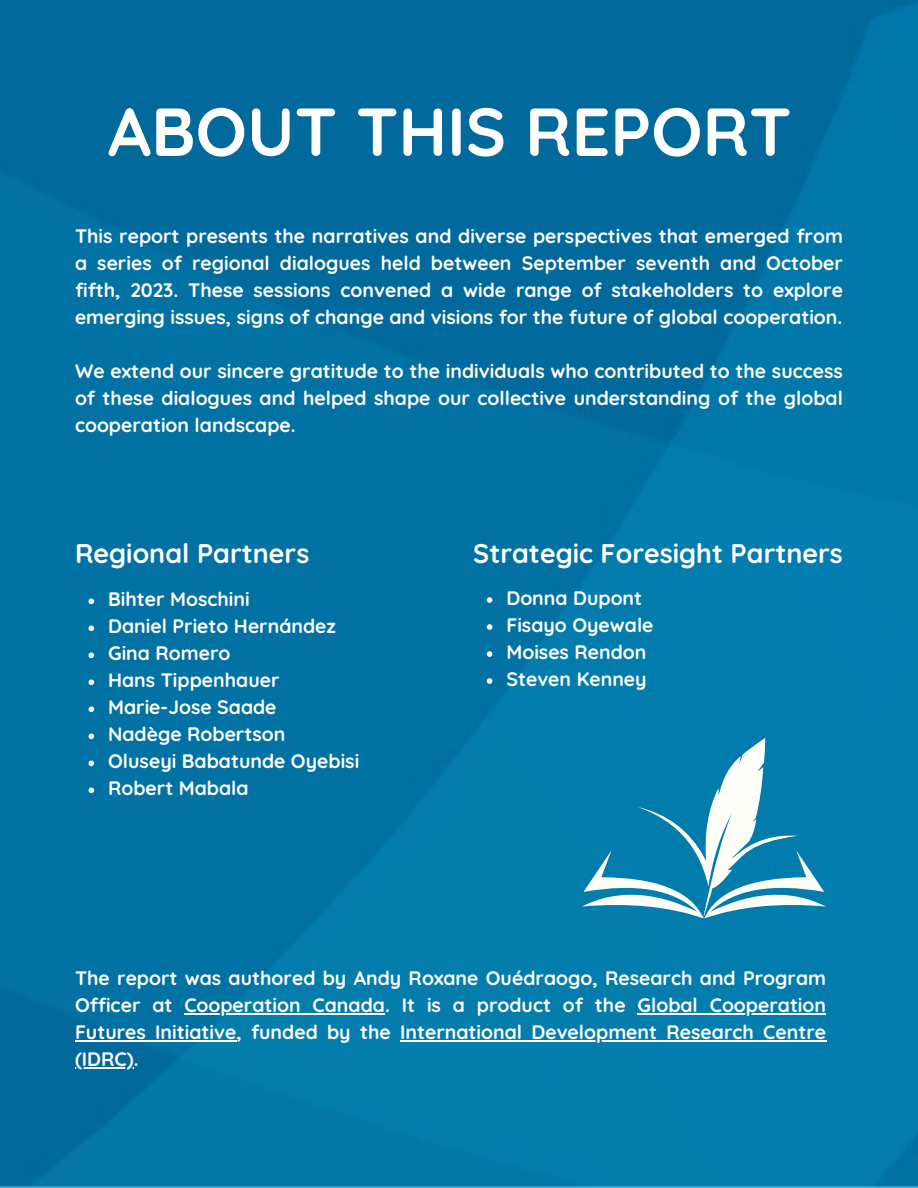
<style>
.page{position:relative;width:918px;height:1188px;background:#fff}
.page>*{position:absolute;margin:0;border:0;box-sizing:border-box;transform-origin:0 0}
.t1{font:700 67.8px "Quicksand";color:#fff}
.t2{font:700 27px "Quicksand";color:#fff}
.t3{font:700 19.5px/27px "Quicksand";color:#fff;text-align:justify}
</style>
<div class="page">
<img style="left:0;top:0;width:918px;height:1188px">
<svg style="left:89px;top:599px;width:5px;height:5px"></svg>
<svg style="left:89px;top:626px;width:5px;height:5px"></svg>
<svg style="left:89px;top:653px;width:5px;height:5px"></svg>
<svg style="left:89px;top:680px;width:5px;height:5px"></svg>
<svg style="left:89px;top:707px;width:5px;height:5px"></svg>
<svg style="left:89px;top:734px;width:5px;height:5px"></svg>
<svg style="left:89px;top:761px;width:5px;height:5px"></svg>
<svg style="left:89px;top:788px;width:5px;height:5px"></svg>
<svg style="left:487px;top:597px;width:5px;height:6px"></svg>
<svg style="left:487px;top:624px;width:5px;height:6px"></svg>
<svg style="left:487px;top:651px;width:5px;height:6px"></svg>
<svg style="left:487px;top:678px;width:5px;height:6px"></svg>
<svg style="left:582px;top:738px;width:244px;height:180px;fill:#027dad"></svg>
<hr style="left:184px;top:1013px;width:201px;height:1px;background:#fff">
<hr style="left:638px;top:1013px;width:188px;height:1px;background:#fff">
<hr style="left:75px;top:1040px;width:161px;height:1px;background:#fff">
<hr style="left:400px;top:1040px;width:426px;height:1px;background:#fff">
<hr style="left:75px;top:1067px;width:59px;height:1px;background:#fff">
<h1 class="t1" style="left:108px;top:88px;width:685px">ABOUT THIS REPORT</h1>
<p class="t3" style="left:75px;top:222px;width:769px">This report presents the narratives and diverse perspectives that emerged from a series of regional dialogues held between September seventh and October fifth, 2023. These sessions convened a wide range of stakeholders to explore emerging issues, signs of change and visions for the future of global cooperation.</p>
<p class="t3" style="left:75px;top:357px;width:769px">We extend our sincere gratitude to the individuals who contributed to the success of these dialogues and helped shape our collective understanding of the global cooperation landscape.</p>
<p class="t2" style="left:75px;top:536px;width:236px">Regional Partners</p>
<p class="t2" style="left:473px;top:536px;width:371px">Strategic Foresight Partners</p>
<p class="t3" style="left:506px;top:584px;width:137px">Donna Dupont</p>
<h2 class="t3" style="left:506px;top:611px;width:149px">Fisayo Oyewale</h2>
<p class="t3" style="left:506px;top:638px;width:142px">Moises Rendon</p>
<p class="t3" style="left:506px;top:665px;width:142px">Steven Kenney</p>
<h3 class="t3" style="left:108px;top:586px;width:143px">Bihter Moschini</h3>
<h3 class="t3" style="left:108px;top:613px;width:229px">Daniel Prieto Hernández</h3>
<h2 class="t3" style="left:108px;top:640px;width:124px">Gina Romero</h2>
<p class="t3" style="left:108px;top:667px;width:173px">Hans Tippenhauer</p>
<p class="t3" style="left:108px;top:694px;width:170px">Marie-Jose Saade</p>
<p class="t3" style="left:108px;top:721px;width:179px">Nadège Robertson</p>
<p class="t3" style="left:108px;top:748px;width:253px">Oluseyi Babatunde Oyebisi</p>
<p class="t3" style="left:108px;top:775px;width:142px">Robert Mabala</p>
<p class="t3" style="left:75px;top:964px;width:753px">The report was authored by Andy Roxane Ouédraogo, Research and Program<br>Officer at</p>
<p class="t3" style="left:184px;top:991px;width:443px">Cooperation Canada. It is a product of the</p>
<p class="t3" style="left:638px;top:991px;width:190px">Global Cooperation</p>
<p class="t3" style="left:75px;top:1018px;width:317px">Futures Initiative, funded by the</p>
<h3 class="t3" style="left:400px;top:1018px;width:428px">International Development Research Centre</h3>
<p class="t3" style="left:75px;top:1045px;width:65px">(IDRC).</p>
</div>
